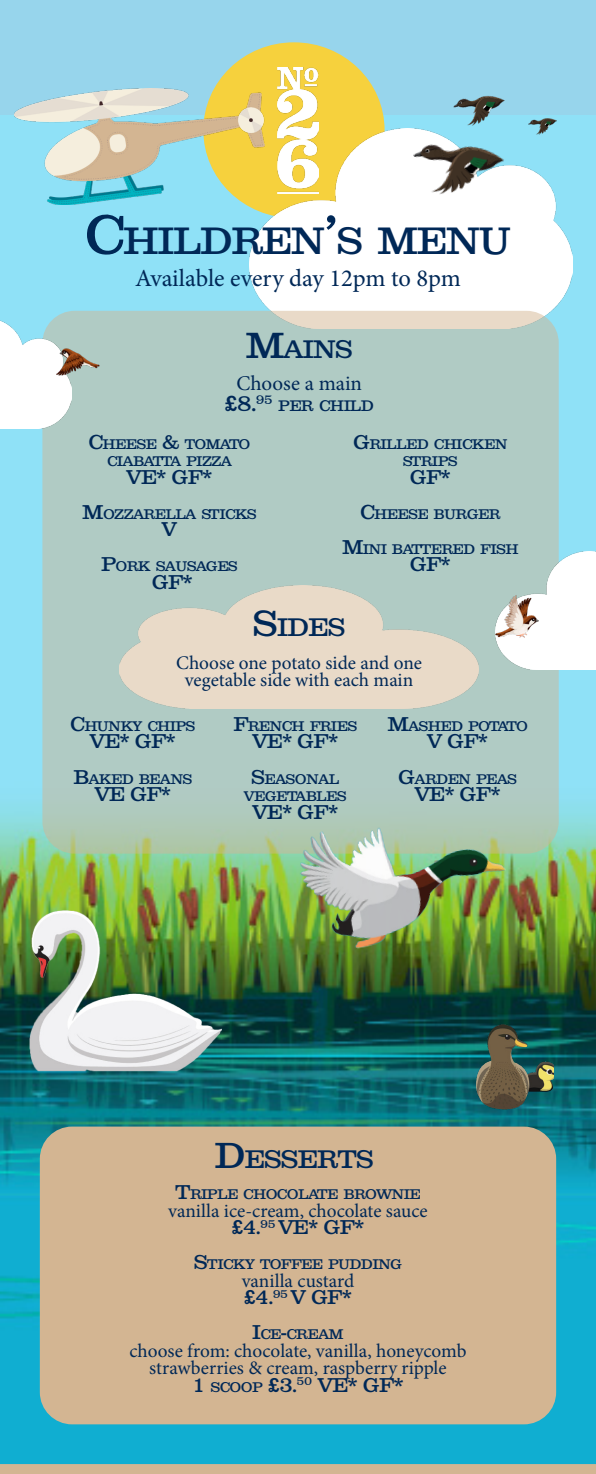
<style>
.page{position:relative;width:596px;height:1474px;background:#fff}
.page>*{position:absolute;margin:0;border:0;box-sizing:border-box;transform-origin:0 0}
.t1{font:36.75px "Clarxndon";color:#002857}
.Pa4{font:24.5px "Minion Pro";color:#002857}
.t2{font:24.5px "Clarxndon";color:#002857}
.Pa4-2{font:21px "Minion Pro";color:#002857}
.Pa4-3{font:21px "Clarxndon";color:#002857}
.Pa4-4{font:19.25px "Minion Pro";color:#002857}
.Pa4-5{font:19.25px "Clarxndon";color:#002857}
.t3{font:19.25px "Clarxndon";color:#002857}
.Pa4-6{font:14.7px "Clarxndon";color:#002857}
.Pa4-7{font:13.47px/17.5px "Clarxndon";color:#002857;text-align:center}
.s1{font-size:52.5px}
.s2{font-size:35px}
.s3{font-size:19.25px}
.s4{font-style:inherit}
.s5{font-size:13.47px}
</style>
<div class="page">
<div style="left:0;top:0;width:595px;height:116px;background:#97d5ec"></div>
<img style="left:0;top:116px;width:595px;height:1347px">
<div style="left:203px;top:42px;width:181px;height:176px;background:#f6d13d;border-radius:50%"></div>
<img style="left:249px;top:128px;width:323px;height:200px">
<div style="left:0;top:1463px;width:595px;height:10px;background:#d3b592"></div>
<img style="left:277px;top:67px;width:42px;height:126px">
<svg style="left:45px;top:313px;width:511px;height:538px;background:#b8cdc3"></svg>
<div style="left:42px;top:311px;width:516px;height:542px;border:5px solid #d3b592;border-radius:30px"></div>
<div style="left:42px;top:1129px;width:511px;height:292px;background:#d3b592;border-radius:30px"></div>
<div style="left:40px;top:1126px;width:515px;height:298px;border:5px solid #d3b592;border-radius:30px"></div>
<img style="left:495px;top:551px;width:100px;height:118px">
<img style="left:0;top:318px;width:71px;height:111px">
<img style="left:15px;top:88px;width:249px;height:117px">
<img style="left:474px;top:1009px;width:79px;height:105px">
<img style="left:285px;top:754px;width:243px;height:278px">
<img style="left:495px;top:594px;width:43px;height:51px">
<img style="left:57px;top:344px;width:42px;height:51px">
<img style="left:30px;top:893px;width:191px;height:233px">
<img style="left:399px;top:133px;width:108px;height:119px">
<img style="left:453px;top:95px;width:51px;height:59px">
<img style="left:528px;top:117px;width:28px;height:33px">
<p class="t1" style="left:85px;top:219px;width:426px"><span class="s1">C</span>HILDREN<span class="s1">’</span>S MENU</p>
<p class="Pa4" style="left:135px;top:261px;width:327px">Available every day 12pm to 8pm</p>
<p class="t2" style="left:246px;top:334px;width:108px"><span class="s2">M</span>AINS</p>
<p class="Pa4-2" style="left:236px;top:369px;width:127px">Choose a main</p>
<p class="Pa4-3" style="left:225px;top:391px;width:49px">£8.<sup>95</sup></p>
<p class="Pa4-6" style="left:278px;top:397px;width:96px">PER CHILD</p>
<p class="Pa4-7" style="left:89px;top:435px;width:163px"><span class="s3">C</span>HEESE <span class="s3">&amp;</span> TOMATO</p>
<p class="Pa4-7" style="left:107px;top:452px;width:126px">CIABATTA PIZZA</p>
<p class="Pa4-5" style="left:127px;top:465px;width:87px">VE* GF*</p>
<p class="Pa4-7" style="left:82px;top:505px;width:175px"><span class="s3">M</span>OZZARELLA STICKS</p>
<p class="Pa4-5" style="left:162px;top:518px;width:16px">V</p>
<p class="Pa4-7" style="left:101px;top:557px;width:137px"><span class="s3">P</span>ORK SAUSAGES</p>
<p class="Pa4-5" style="left:152px;top:570px;width:42px">GF*</p>
<p class="Pa4-7" style="left:353px;top:435px;width:155px"><span class="s3">G</span>RILLED CHICKEN</p>
<p class="Pa4-7" style="left:403px;top:452px;width:56px">STRIPS</p>
<p class="Pa4-5" style="left:410px;top:465px;width:42px">GF*</p>
<p class="Pa4-7" style="left:360px;top:505px;width:141px"><span class="s3">C</span>HEESE BURGER</p>
<p class="Pa4-7" style="left:342px;top:540px;width:177px"><span class="s3">M</span>INI BATTERED FISH</p>
<p class="Pa4-5" style="left:410px;top:553px;width:42px">GF*</p>
<p class="t2" style="left:253px;top:613px;width:93px"><span class="s2">S</span>IDES</p>
<p class="Pa4-4" style="left:176px;top:649px;width:247px">Choose one potato side and one</p>
<p class="Pa4-4" style="left:185px;top:667px;width:230px">vegetable side with each main</p>
<p class="Pa4-7" style="left:71px;top:717px;width:126px"><span class="s3">C</span>HUNKY CHIPS</p>
<p class="Pa4-5" style="left:90px;top:730px;width:87px">VE* GF*</p>
<p class="Pa4-7" style="left:74px;top:770px;width:120px"><span class="s3">B</span>AKED BEANS</p>
<p class="Pa4-5" style="left:95px;top:782px;width:77px">VE GF*</p>
<p class="Pa4-7" style="left:233px;top:717px;width:125px"><span class="s3">F</span>RENCH FRIES</p>
<p class="Pa4-5" style="left:252px;top:730px;width:87px">VE* GF*</p>
<p class="Pa4-7" style="left:244px;top:770px;width:104px"><span class="s3">S</span>EASONAL<br>VEGETABLES</p>
<p class="Pa4-5" style="left:252px;top:800px;width:87px">VE* GF*</p>
<p class="Pa4-7" style="left:387px;top:717px;width:141px"><span class="s3">M</span>ASHED POTATO</p>
<p class="Pa4-5" style="left:427px;top:730px;width:62px">V GF*</p>
<p class="Pa4-7" style="left:398px;top:770px;width:119px"><span class="s3">G</span>ARDEN PEAS</p>
<p class="Pa4-5" style="left:415px;top:782px;width:87px">VE* GF*</p>
<p class="t2" style="left:215px;top:1144px;width:159px"><span class="s2">D</span>ESSERTS</p>
<p class="Pa4-7" style="left:175px;top:1185px;width:246px"><span class="s3">T</span>RIPLE CHOCOLATE BROWNIE</p>
<p class="Pa4-4" style="left:168px;top:1197px;width:261px">vanilla ice-cream, chocolate sauce</p>
<p class="t3" style="left:232px;top:1215px;width:134px">£4.<sup>95</sup> VE* GF*</p>
<p class="Pa4-7" style="left:194px;top:1255px;width:209px"><span class="s3">S</span>TICKY TOFFEE PUDDING</p>
<p class="Pa4-4" style="left:241px;top:1267px;width:114px">vanilla custard</p>
<p class="Pa4-5" style="left:244px;top:1285px;width:109px">£4.<sup>95</sup> V <span class="s4">GF*</span></p>
<p class="Pa4-7" style="left:252px;top:1325px;width:92px"><span class="s3">I</span>CE<span class="s3">-</span>CREAM</p>
<p class="Pa4-4" style="left:129px;top:1337px;width:338px">choose from: chocolate, vanilla, honeycomb</p>
<p class="Pa4-4" style="left:149px;top:1354px;width:299px">strawberries &amp; cream, raspberry ripple</p>
<p class="Pa4-5" style="left:192px;top:1373px;width:212px">1 <span class="s5">SCOOP</span> £3.<sup>50</sup> VE* GF*</p>
</div>
